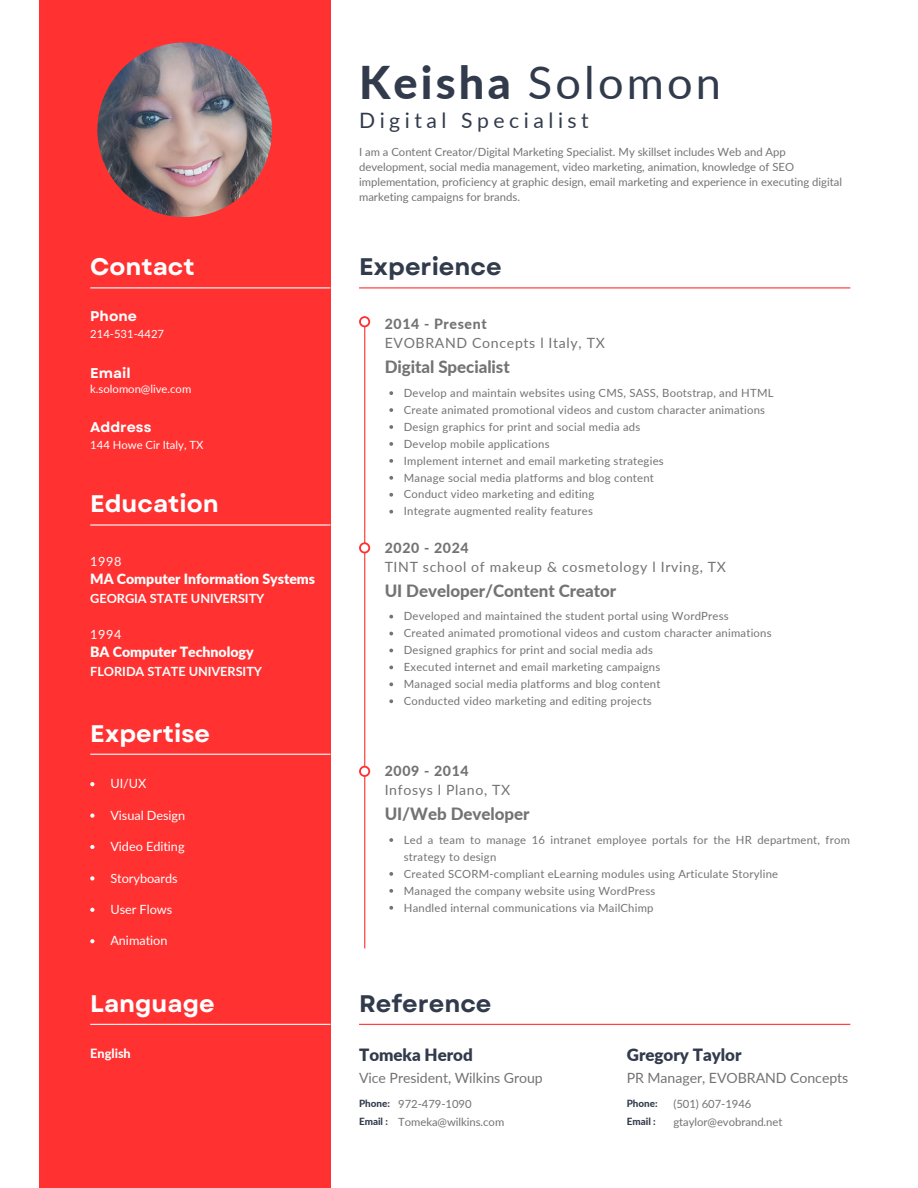
<style>
.page{position:relative;width:918px;height:1188px;background:#fff}
.page>*{position:absolute;margin:0;border:0;box-sizing:border-box;transform-origin:0 0}
.t1{font:45.15px "Lato";letter-spacing:.07em;color:#323b4c}
.t2{font:700 24px "Garet";color:#fff}
.t3{font:700 24px "Garet";color:#323b4c}
.t4{font:21.15px "Lato";letter-spacing:.215em;color:#323b4c}
.t5{font:800 16.95px "Lato";letter-spacing:-.005em;color:#737373}
.t6{font:900 16.95px "Lato";color:#323b4c}
.t7{font:14.1px "Lato";letter-spacing:.045em;color:#737373}
.t8{font:14.1px "Lato";letter-spacing:-.005em;color:#737373}
.t9{font:900 14.1px "Lato";letter-spacing:-.005em;color:#fff}
.t10{font:800 14.1px "Lato";letter-spacing:.045em;color:#737373}
.t11{font:700 14.1px "Garet";color:#fff}
.t12{font:12.75px "Lato";letter-spacing:-.005em;color:#fff}
.t13{font:700 12.75px "Lato";color:#fff}
.t14{font:800 12.75px "Lato";color:#fff}
.t15{font:11.25px/17px "Lato";letter-spacing:.02em;color:#737373}
.t16{font:11.25px/15px "Lato";color:#737373}
.t17{font:11.25px "Lato";letter-spacing:-.005em;color:#737373}
.t18{font:11.25px "Lato";color:#fff}
.t19{font:800 9.9px "Lato";color:#323b4c}
.s1{font-weight:800}
</style>
<div class="page">
<div style="left:39px;top:0;width:291px;height:1188px;background:#ff3131"></div>
<hr style="left:90px;top:287px;width:240px;height:1px;background:#fff">
<hr style="left:90px;top:524px;width:240px;height:2px;background:#fff">
<hr style="left:359px;top:287px;width:491px;height:1px;background:#ff3131">
<hr style="left:364px;top:322px;width:1px;height:626px;background:#ff3131">
<svg style="left:389px;top:391px;width:4px;height:4px"></svg>
<svg style="left:389px;top:408px;width:4px;height:4px"></svg>
<svg style="left:389px;top:425px;width:4px;height:4px"></svg>
<svg style="left:389px;top:442px;width:4px;height:4px"></svg>
<svg style="left:389px;top:459px;width:4px;height:4px"></svg>
<svg style="left:389px;top:476px;width:4px;height:4px"></svg>
<svg style="left:389px;top:493px;width:4px;height:4px"></svg>
<svg style="left:389px;top:510px;width:4px;height:4px"></svg>
<svg style="left:389px;top:615px;width:4px;height:4px"></svg>
<svg style="left:389px;top:632px;width:4px;height:3px"></svg>
<svg style="left:389px;top:649px;width:4px;height:3px"></svg>
<svg style="left:389px;top:666px;width:4px;height:3px"></svg>
<svg style="left:389px;top:682px;width:4px;height:4px"></svg>
<svg style="left:389px;top:699px;width:4px;height:4px"></svg>
<svg style="left:389px;top:838px;width:4px;height:4px"></svg>
<svg style="left:389px;top:872px;width:4px;height:4px"></svg>
<svg style="left:389px;top:889px;width:4px;height:4px"></svg>
<svg style="left:389px;top:906px;width:4px;height:4px"></svg>
<svg style="left:359px;top:316px;width:11px;height:11px"></svg>
<div style="left:361px;top:318px;width:7px;height:7px;background:#fff;border-radius:50%"></div>
<svg style="left:359px;top:542px;width:11px;height:11px"></svg>
<div style="left:361px;top:544px;width:7px;height:8px;background:#fff;border-radius:50%"></div>
<svg style="left:359px;top:766px;width:11px;height:11px"></svg>
<div style="left:361px;top:768px;width:7px;height:7px;background:#fff;border-radius:50%"></div>
<hr style="left:359px;top:1024px;width:491px;height:1px;background:#ff3131">
<img style="left:97px;top:42px;width:175px;height:175px;border-radius:50%">
<svg style="left:90px;top:782px;width:4px;height:4px"></svg>
<svg style="left:90px;top:813px;width:4px;height:5px"></svg>
<svg style="left:90px;top:845px;width:4px;height:4px"></svg>
<svg style="left:90px;top:876px;width:4px;height:5px"></svg>
<svg style="left:90px;top:908px;width:4px;height:4px"></svg>
<svg style="left:90px;top:939px;width:4px;height:4px"></svg>
<hr style="left:90px;top:754px;width:240px;height:1px;background:#fff">
<hr style="left:90px;top:1024px;width:240px;height:1px;background:#fff">
<p class="t2" style="left:90px;top:250px;width:106px">Contact</p>
<p class="t11" style="left:90px;top:306px;width:48px">Phone</p>
<h5 class="t18" style="left:90px;top:327px;width:75px">214-531-4427</h5>
<p class="t11" style="left:90px;top:362px;width:42px">Email</p>
<h5 class="t18" style="left:90px;top:382px;width:103px">k.solomon@live.com</h5>
<p class="t11" style="left:90px;top:417px;width:63px">Address</p>
<h5 class="t18" style="left:90px;top:438px;width:115px">144 Howe Cir Italy, TX</h5>
<h2 class="t2" style="left:90px;top:487px;width:130px">Education</h2>
<h6 class="t12" style="left:90px;top:553px;width:33px">1998</h6>
<h2 class="t9" style="left:90px;top:570px;width:226px">MA Computer Information Systems</h2>
<p class="t13" style="left:90px;top:591px;width:176px">GEORGIA STATE UNIVERSITY</p>
<p class="t12" style="left:90px;top:626px;width:33px">1994</p>
<h4 class="t9" style="left:90px;top:643px;width:165px">BA Computer Technology</h4>
<p class="t13" style="left:90px;top:664px;width:173px">FLORIDA STATE UNIVERSITY</p>
<p class="t2" style="left:90px;top:716px;width:121px">Expertise</p>
<h4 class="t12" style="left:110px;top:776px;width:38px">UI/UX</h4>
<p class="t12" style="left:110px;top:807px;width:76px">Visual Design</p>
<p class="t12" style="left:110px;top:839px;width:76px">Video Editing</p>
<p class="t12" style="left:110px;top:870px;width:69px">Storyboards</p>
<h6 class="t12" style="left:110px;top:901px;width:63px">User Flows</h6>
<p class="t12" style="left:110px;top:933px;width:59px">Animation</p>
<p class="t2" style="left:90px;top:986px;width:126px">Language</p>
<p class="t14" style="left:90px;top:1045px;width:42px">English</p>
<h2 class="t1" style="left:359px;top:54px;width:364px"><span class="s1">Keisha</span> Solomon</h2>
<p class="t4" style="left:359px;top:107px;width:231px">Digital Specialist</p>
<h5 class="t16" style="left:359px;top:144px;width:485px">I am a Content Creator/Digital Marketing Specialist. My skillset includes Web and App development, social media management, video marketing, animation, knowledge of SEO implementation, proficiency at graphic design, email marketing and experience in executing digital marketing campaigns for brands.</h5>
<p class="t3" style="left:359px;top:250px;width:144px">Experience</p>
<p class="t10" style="left:385px;top:315px;width:104px">2014 - Present</p>
<p class="t7" style="left:385px;top:334px;width:222px">EVOBRAND Concepts l Italy, TX</p>
<h4 class="t5" style="left:385px;top:356px;width:127px">Digital Specialist</h4>
<p class="t15" style="left:404px;top:384px;width:371px">Develop and maintain websites using CMS, SASS, Bootstrap, and HTML</p>
<h5 class="t15" style="left:404px;top:401px;width:363px">Create animated promotional videos and custom character animations</h5>
<p class="t15" style="left:404px;top:418px;width:238px">Design graphics for print and social media ads</p>
<h2 class="t15" style="left:404px;top:435px;width:147px">Develop mobile applications</h2>
<p class="t15" style="left:404px;top:452px;width:261px">Implement internet and email marketing strategies</p>
<p class="t15" style="left:404px;top:469px;width:252px">Manage social media platforms and blog content</p>
<p class="t15" style="left:404px;top:486px;width:192px">Conduct video marketing and editing</p>
<p class="t15" style="left:404px;top:503px;width:191px">Integrate augmented reality features</p>
<p class="t10" style="left:385px;top:539px;width:86px">2020 - 2024</p>
<p class="t7" style="left:385px;top:558px;width:343px">TINT school of makeup &amp; cosmetology l Irving, TX</p>
<p class="t5" style="left:385px;top:580px;width:233px">UI Developer/Content Creator</p>
<p class="t15" style="left:404px;top:608px;width:326px">Developed and maintained the student portal using WordPress</p>
<p class="t15" style="left:404px;top:624px;width:369px">Created animated promotional videos and custom character animations</p>
<h2 class="t15" style="left:404px;top:641px;width:251px">Designed graphics for print and social media ads</h2>
<h5 class="t15" style="left:404px;top:658px;width:258px">Executed internet and email marketing campaigns</h5>
<h1 class="t15" style="left:404px;top:675px;width:258px">Managed social media platforms and blog content</h1>
<h3 class="t15" style="left:404px;top:692px;width:250px">Conducted video marketing and editing projects</h3>
<p class="t10" style="left:385px;top:762px;width:86px">2009 - 2014</p>
<p class="t7" style="left:385px;top:781px;width:127px">Infosys l Plano, TX</p>
<p class="t5" style="left:385px;top:803px;width:146px">UI/Web Developer</p>
<p class="t15" style="left:404px;top:831px;width:448px">Led a team to manage 16 intranet employee portals for the HR department, from strategy to design</p>
<h2 class="t15" style="left:404px;top:865px;width:376px">Created SCORM-compliant eLearning modules using Articulate Storyline</h2>
<h5 class="t15" style="left:404px;top:882px;width:253px">Managed the company website using WordPress</h5>
<h6 class="t15" style="left:404px;top:899px;width:251px">Handled internal communications via MailChimp</h6>
<p class="t3" style="left:359px;top:986px;width:134px">Reference</p>
<p class="t6" style="left:359px;top:1044px;width:115px">Tomeka Herod</p>
<h5 class="t19" style="left:359px;top:1097px;width:32px">Phone:</h5>
<h6 class="t19" style="left:359px;top:1115px;width:30px">Email :</h6>
<h4 class="t8" style="left:359px;top:1069px;width:185px">Vice President, Wilkins Group</h4>
<p class="t17" style="left:398px;top:1097px;width:75px">972-479-1090</p>
<p class="t17" style="left:398px;top:1115px;width:108px">Tomeka@wilkins.com</p>
<h4 class="t6" style="left:627px;top:1044px;width:116px">Gregory Taylor</h4>
<p class="t19" style="left:627px;top:1097px;width:32px">Phone:</p>
<p class="t19" style="left:627px;top:1115px;width:30px">Email :</p>
<p class="t8" style="left:627px;top:1069px;width:223px">PR Manager, EVOBRAND Concepts</p>
<h5 class="t17" style="left:673px;top:1097px;width:80px">(501) 607-1946</h5>
<h6 class="t17" style="left:673px;top:1115px;width:111px">gtaylor@evobrand.net</h6>
</div>
